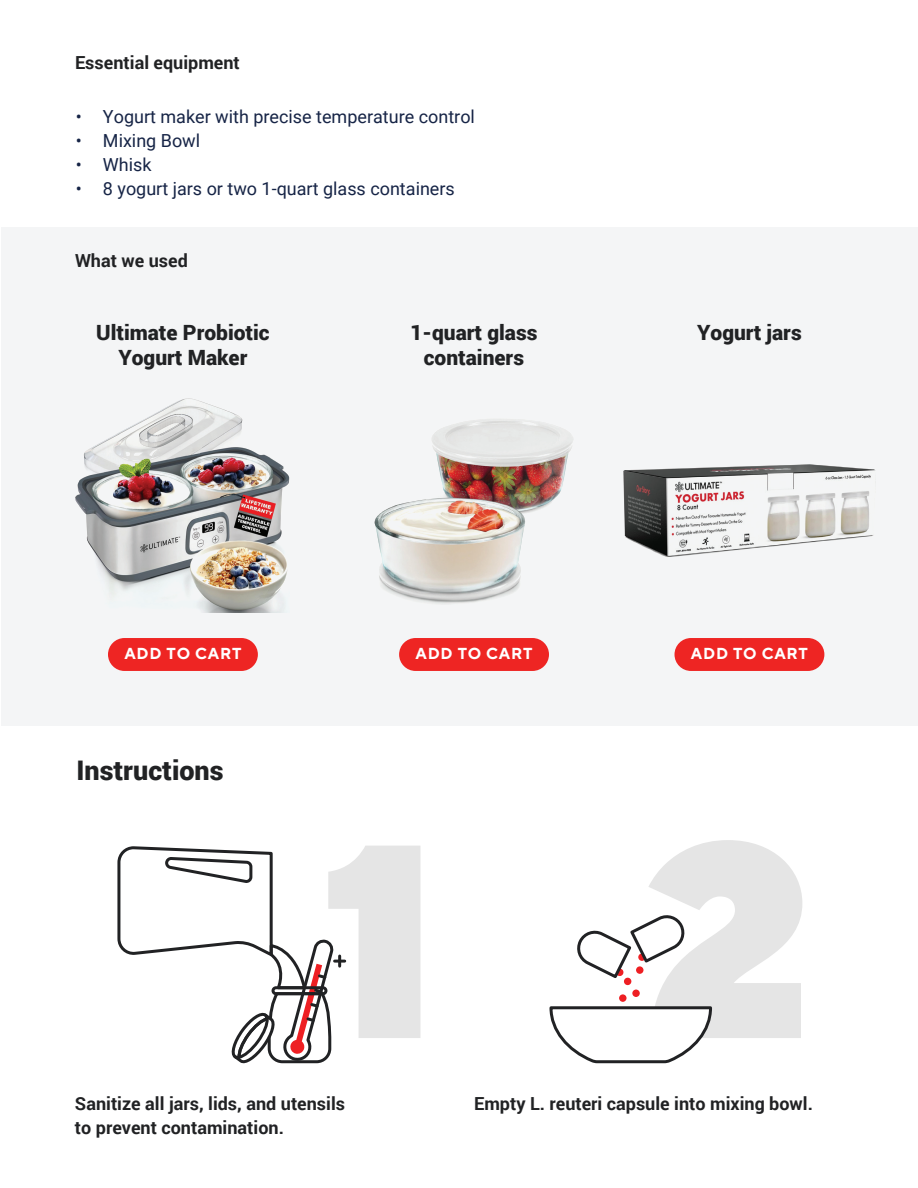
<style>
.page{position:relative;width:918px;height:1188px;background:#fff}
.page>*{position:absolute;margin:0;border:0;box-sizing:border-box;transform-origin:0 0}
.t1{font:900 274.95px "TT Norms Pro";color:#e5e5e5}
.t2{font:900 27px "Roboto";color:#212224}
.t3{font:900 21px/25.5px "Roboto";color:#212224;text-align:center}
.t4{font:700 18px/24px "Roboto";color:#212224}
.t5{font:18px "Roboto";color:#162446}
.t6{font:700 15.9px "TT Norms Pro";letter-spacing:.05em;color:#fff}
</style>
<div class="page">
<div style="left:2px;top:227px;width:916px;height:498px;background:#f4f5f6"></div>
<div style="left:108px;top:638px;width:150px;height:33px;background:#ee2523;border-radius:16px"></div>
<img style="left:76px;top:398px;width:214px;height:214px">
<div style="left:399px;top:638px;width:150px;height:33px;background:#ee2523;border-radius:16px"></div>
<img style="left:374px;top:419px;width:199px;height:185px">
<div style="left:675px;top:638px;width:149px;height:33px;background:#ee2523;border-radius:16px"></div>
<img style="left:624px;top:464px;width:251px;height:93px">
<svg style="left:549px;top:915px;width:163px;height:149px"></svg>
<svg style="left:117px;top:848px;width:228px;height:216px"></svg>
<p class="t4" style="left:75px;top:50px;width:166px">Essential equipment</p>
<p class="t5" style="left:76px;top:104px;width:401px">• Yogurt maker with precise temperature control</p>
<p class="t5" style="left:76px;top:128px;width:126px">• Mixing Bowl</p>
<p class="t5" style="left:76px;top:152px;width:77px">• Whisk</p>
<p class="t5" style="left:76px;top:176px;width:380px">• 8 yogurt jars or two 1-quart glass containers</p>
<p class="t4" style="left:75px;top:248px;width:114px">What we used</p>
<p class="t3" style="left:96px;top:319px;width:175px">Ultimate Probiotic<br>Yogurt Maker</p>
<p class="t3" style="left:410px;top:319px;width:129px">1-quart glass containers</p>
<p class="t3" style="left:697px;top:319px;width:106px">Yogurt jars</p>
<p class="t6" style="left:124px;top:643px;width:119px">ADD TO CART</p>
<h2 class="t2" style="left:76px;top:752px;width:149px">Instructions</h2>
<p class="t6" style="left:416px;top:643px;width:119px">ADD TO CART</p>
<p class="t6" style="left:691px;top:643px;width:119px">ADD TO CART</p>
<h1 class="t1" style="left:321px;top:759px;width:493px">1 2</h1>
<p class="t4" style="left:75px;top:1091px;width:272px">Sanitize all jars, lids, and utensils to prevent contamination.</p>
<p class="t4" style="left:474px;top:1091px;width:340px">Empty L. reuteri capsule into mixing bowl.</p>
</div>
